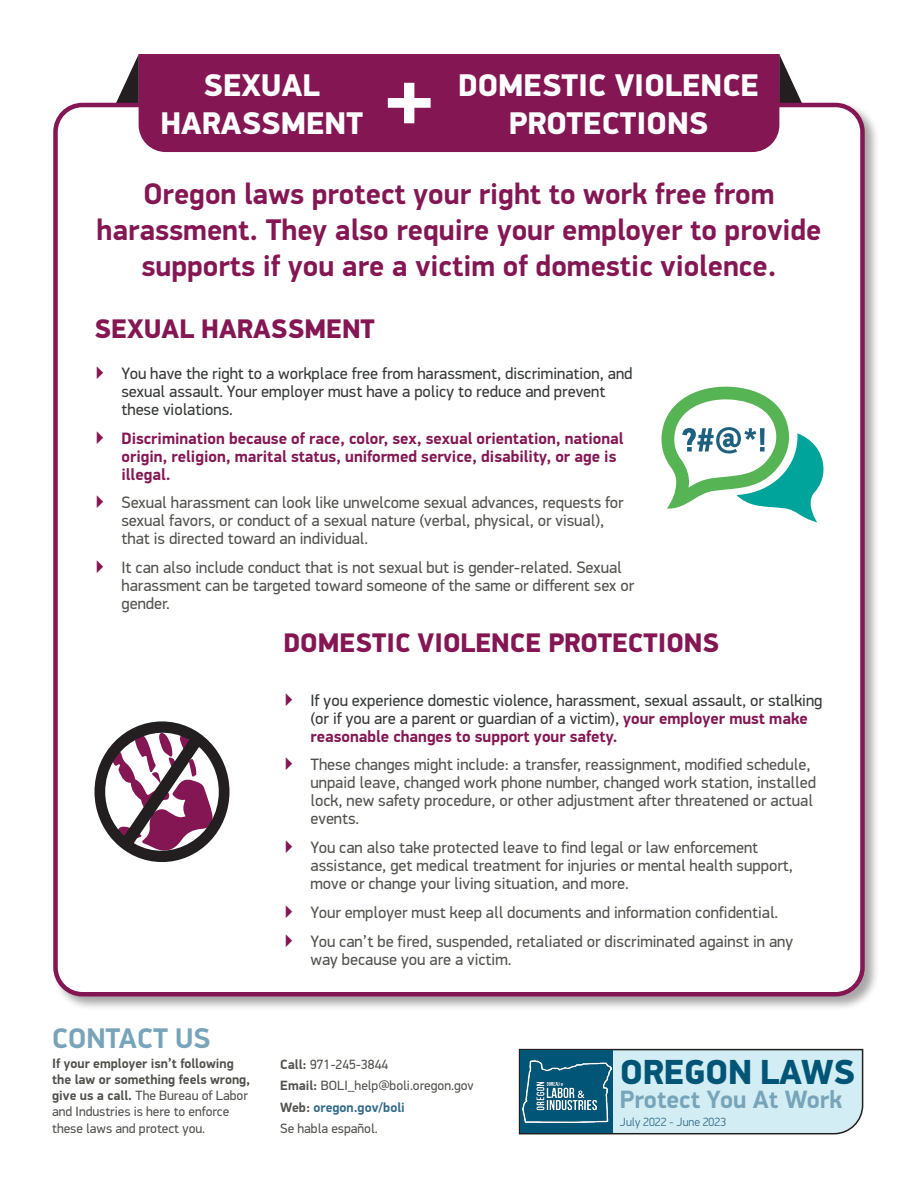
<style>
.page{position:relative;width:918px;height:1188px;background:#fff}
.page>*{position:absolute;margin:0;border:0;box-sizing:border-box;transform-origin:0 0}
.t1{font:900 34.95px "PF Din Display Pro";letter-spacing:-.005em;color:#015677}
.t2{font:900 31.5px/37.8px "PF Din Display Pro";color:#fff;text-align:center}
.Body{font:700 30px/36px "PF Din Display Pro";color:#841753;text-align:center}
.Body-2{font:700 28.5px "PF Din Display Pro";color:#78a4ba}
.t3{font:900 27px "PF Din Display Pro";color:#841753}
.t4{font:700 25.2px "PF Din Display Pro";color:#78a4ba}
.t5{font:16.5px/18px "PF Din Display Pro";color:#52524e}
.t6{font:16.5px/18px "PF Din Display Pro";color:#353935}
.t7{font:700 16.5px/18px "PF Din Display Pro";color:#841753}
.Body-3{font:700 13.5px/16.2px "PF Din Display Pro";color:#52524e}
.Body-4{font:13.5px/21.1px "PF Din Display Pro";color:#52524e}
.t8{font:300 12px "PF Din Display Pro";color:#366b8a}
.s1{font-weight:500;font-size:18px;color:#841753}
.s2{font-weight:500;font-size:18px}
.s3{font-weight:400}
.s4{font-weight:700;color:#841753}
.s5{font-weight:700}
.s6{font-weight:700;color:#366b8a}
</style>
<div class="page">
<svg style="left:117px;top:54px;width:22px;height:47px"></svg>
<svg style="left:779px;top:54px;width:22px;height:47px"></svg>
<div style="left:52px;top:101px;width:827px;height:910px;background:#231f20;opacity:.4"></div>
<div style="left:56px;top:105px;width:806px;height:889px;background:#fff;border-radius:27px"></div>
<div style="left:139px;top:54px;width:640px;height:98px;background:#841753"></div>
<svg style="left:661px;top:386px;width:163px;height:136px"></svg>
<svg style="left:388px;top:83px;width:43px;height:40px"></svg>
<svg style="left:94px;top:721px;width:135px;height:142px"></svg>
<svg style="left:518px;top:1048px;width:346px;height:87px;background:#cae2e8"></svg>
<div style="left:520px;top:1050px;width:93px;height:83px;background:#015677"></div>
<img style="left:522px;top:1060px;width:89px;height:63px">
<p class="t2" style="left:160px;top:67px;width:204px">SEXUAL<br>HARASSMENT</p>
<p class="t2" style="left:458px;top:67px;width:302px">DOMESTIC VIOLENCE<br>PROTECTIONS</p>
<p class="Body" style="left:96px;top:177px;width:727px">Oregon laws protect your right to work free from harassment. They also require your employer to provide supports if you are a victim of domestic violence.</p>
<p class="t3" style="left:94px;top:312px;width:282px">SEXUAL HARASSMENT</p>
<p class="t6" style="left:122px;top:364px;width:513px;text-indent:-27px"><span class="s1">▶</span> You have the right to a workplace free from harassment, discrimination, and sexual assault. Your employer must have a policy to reduce and prevent these violations.</p>
<p class="t7" style="left:122px;top:429px;width:504px;text-indent:-27px"><span class="s2">▶</span> Discrimination because of race, color, sex, sexual orientation, national origin, religion, marital status, uniformed service, disability, or age is illegal.</p>
<p class="t5" style="left:122px;top:494px;width:504px;text-indent:-27px"><span class="s1">▶</span> Sexual harassment can look like unwelcome sexual advances, requests for sexual favors, or conduct of a sexual nature (verbal, physical, or visual), that is directed toward an individual.</p>
<p class="t5" style="left:122px;top:559px;width:514px;text-indent:-27px"><span class="s1">▶</span> It can also include conduct that is not sexual but is gender-related. Sexual harassment can be targeted toward someone of the same or different sex or gender.</p>
<p class="t3" style="left:284px;top:626px;width:437px">DOMESTIC VIOLENCE PROTECTIONS</p>
<p class="Body-2" style="left:52px;top:1021px;width:160px">CONTACT US</p>
<p class="Body-3" style="left:52px;top:1055px;width:200px">If your employer isn’t following the law or something feels wrong, give us a call. <span class="s3">The Bureau of Labor and Industries is here to enforce these laws and protect you.</span></p>
<p class="t6" style="left:310px;top:691px;width:513px;text-indent:-27px"><span class="s1">▶</span> If you experience domestic violence, harassment, sexual assault, or stalking (or if you are a parent or guardian of a victim), <span class="s4">your employer must make reasonable changes to support your safety.</span></p>
<p class="t5" style="left:310px;top:756px;width:507px;text-indent:-27px"><span class="s1">▶</span> These changes might include: a transfer, reassignment, modified schedule, unpaid leave, changed work phone number, changed work station, installed lock, new safety procedure, or other adjustment after threatened or actual events.</p>
<p class="t5" style="left:310px;top:839px;width:484px;text-indent:-27px"><span class="s1">▶</span> You can also take protected leave to find legal or law enforcement assistance, get medical treatment for injuries or mental health support, move or change your living situation, and more.</p>
<p class="t5" style="left:284px;top:904px;width:496px"><span class="s1">▶</span> Your employer must keep all documents and information confidential.</p>
<p class="t5" style="left:310px;top:932px;width:484px;text-indent:-27px"><span class="s1">▶</span> You can’t be fired, suspended, retaliated or discriminated against in any way because you are a victim.</p>
<p class="Body-4" style="left:280px;top:1054px;width:195px"><span class="s5">Call:</span> 971-245-3844<br><span class="s5">Email:</span> BOLI_help@boli.oregon.gov<br><span class="s5">Web:</span> <span class="s6">oregon.gov/boli<br></span>Se habla español.</p>
<p class="t1" style="left:620px;top:1051px;width:236px">OREGON LAWS</p>
<p class="t4" style="left:620px;top:1084px;width:224px">Protect You At Work</p>
<p class="t8" style="left:620px;top:1115px;width:108px">July 2022 - June 2023</p>
</div>
